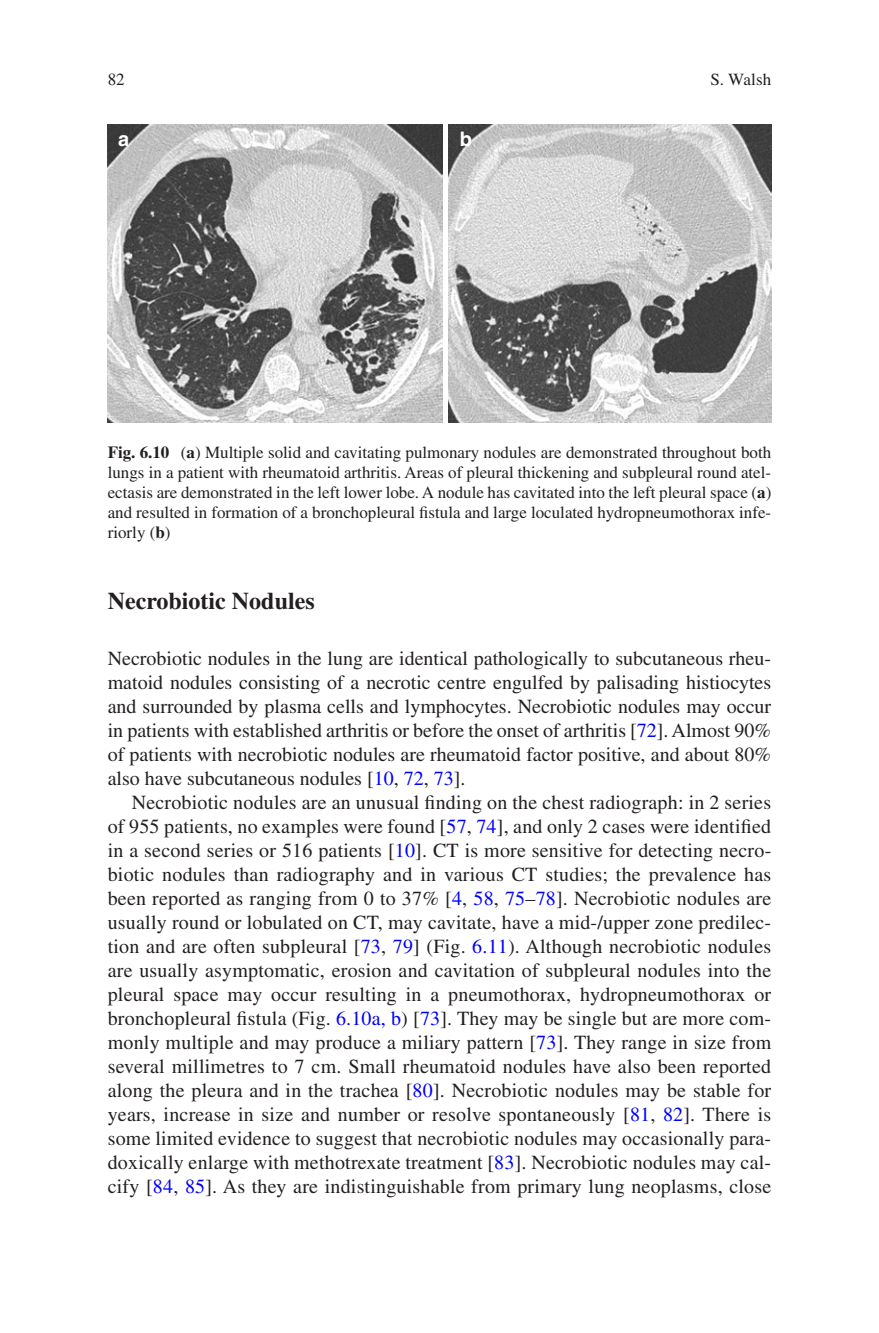
<style>
.page{position:relative;width:879px;height:1333px;background:#fff}
.page>*{position:absolute;margin:0;border:0;box-sizing:border-box;transform-origin:0 0}
.t1{font:700 24px "Lsxgcv Times LT Std";color:#231f20}
.t2{font:20px/24px "Pwgbmc Times LT Std";letter-spacing:.005em;color:#231f20;text-align:justify}
.t3{font:700 20px "Rgyggr Helvetica";color:#fff}
.t4{font:17px/20px "Pwgbmc Times LT Std";color:#231f20;text-align:justify}
.t5{font:17px "Srkkcm Times LT Std";letter-spacing:.005em;color:#231f20}
.s1{font-family:"Lsxgcv Times LT Std";font-weight:700}
.s2{color:#0000fa}
</style>
<div class="page">
<img style="left:108px;top:124px;width:335px;height:298px">
<img style="left:448px;top:124px;width:323px;height:298px">
<p class="t4" style="left:108px;top:69px;width:18px">82</p>
<p class="t3" style="left:118px;top:127px;width:13px">a</p>
<p class="t3" style="left:460px;top:127px;width:14px">b</p>
<p class="t5" style="left:710px;top:70px;width:62px">S. Walsh</p>
<p class="t4" style="left:108px;top:442px;width:665px"><span class="s1">Fig. 6.10</span> (<span class="s1">a</span>) Multiple solid and cavitating pulmonary nodules are demonstrated throughout both lungs in a patient with rheumatoid arthritis. Areas of pleural thickening and subpleural round atel&shy;ectasis are demonstrated in the left lower lobe. A nodule has cavitated into the left pleural space (<span class="s1">a</span>) and resulted in formation of a bronchopleural fistula and large loculated hydropneumothorax infe&shy;riorly (<span class="s1">b</span>)</p>
<p class="t1" style="left:108px;top:586px;width:208px">Necrobiotic Nodules</p>
<p class="t2" style="left:108px;top:645px;width:665px">Necrobiotic nodules in the lung are identical pathologically to subcutaneous rheu&shy;matoid nodules consisting of a necrotic centre engulfed by palisading histiocytes and surrounded by plasma cells and lymphocytes. Necrobiotic nodules may occur in patients with established arthritis or before the onset of arthritis [<span class="s2">72</span>]. Almost 90% of patients with necrobiotic nodules are rheumatoid factor positive, and about 80% also have subcutaneous nodules [<span class="s2">10</span>, <span class="s2">72</span>, <span class="s2">73</span>].</p>
<p class="t2" style="left:108px;top:789px;width:665px;text-indent:24px">Necrobiotic nodules are an unusual finding on the chest radiograph: in 2 series of 955 patients, no examples were found [<span class="s2">57</span>, <span class="s2">74</span>], and only 2 cases were identified in a second series or 516 patients [<span class="s2">10</span>]. CT is more sensitive for detecting necro&shy;biotic nodules than radiography and in various CT studies; the prevalence has been reported as ranging from 0 to 37% [<span class="s2">4</span>, <span class="s2">58</span>, <span class="s2">75</span>–<span class="s2">78</span>]. Necrobiotic nodules are usually round or lobulated on CT, may cavitate, have a mid-/upper zone predilec&shy;tion and are often subpleural [<span class="s2">73</span>, <span class="s2">79</span>] (Fig. <span class="s2">6.11</span>). Although necrobiotic nodules are usually asymptomatic, erosion and cavitation of subpleural nodules into the pleural space may occur resulting in a pneumothorax, hydropneumothorax or bronchopleural fistula (Fig. <span class="s2">6.10a, b</span>) [<span class="s2">73</span>]. They may be single but are more com&shy;monly multiple and may produce a miliary pattern [<span class="s2">73</span>]. They range in size from several millimetres to 7 cm. Small rheumatoid nodules have also been reported along the pleura and in the trachea [<span class="s2">80</span>]. Necrobiotic nodules may be stable for years, increase in size and number or resolve spontaneously [<span class="s2">81</span>, <span class="s2">82</span>]. There is some limited evidence to suggest that necrobiotic nodules may occasionally para&shy;doxically enlarge with methotrexate treatment [<span class="s2">83</span>]. Necrobiotic nodules may cal&shy;cify [<span class="s2">84</span>, <span class="s2">85</span>]. As they are indistinguishable from primary lung neoplasms, close</p>
</div>
